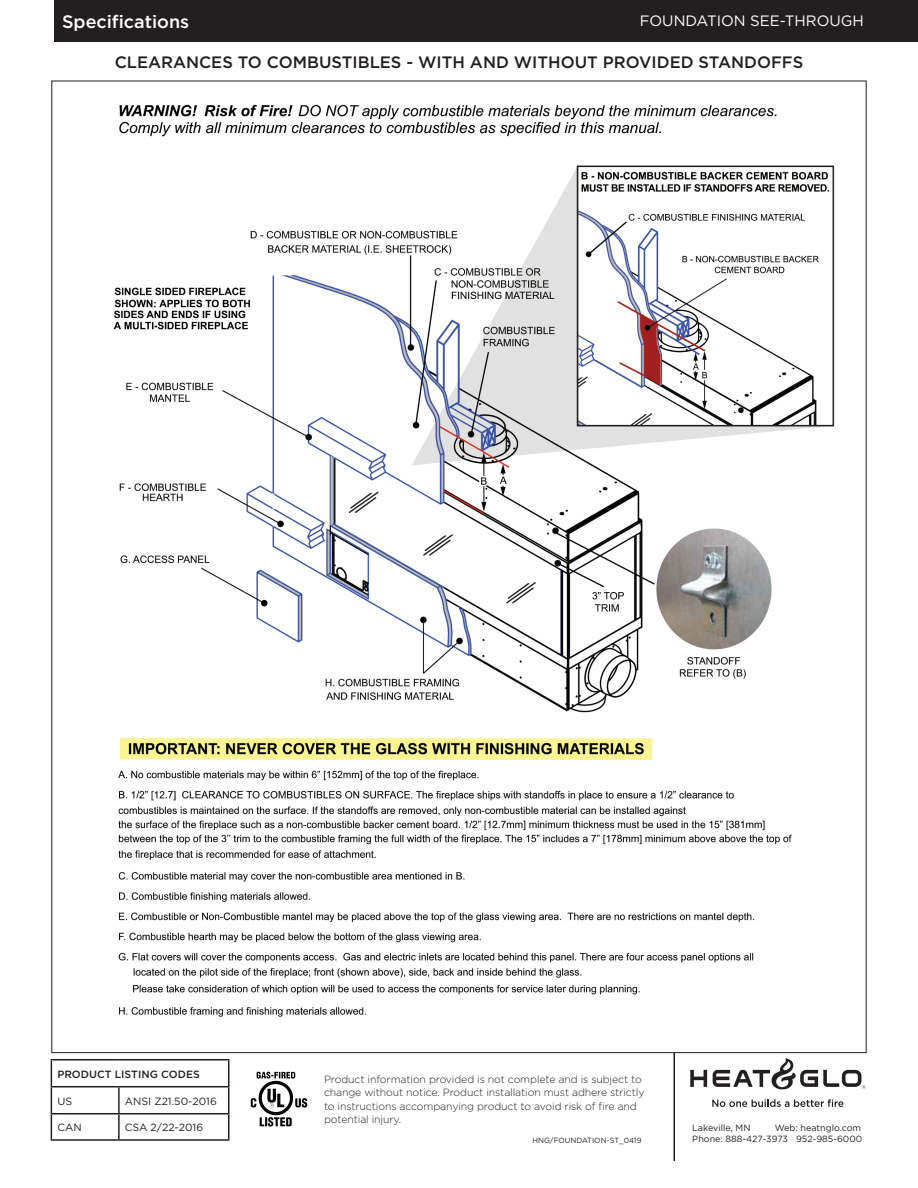
<style>
.page{position:relative;width:918px;height:1188px;background:#fff}
.page>*{position:absolute;margin:0;border:0;box-sizing:border-box;transform-origin:0 0}
.t1{font:500 18px "Gotham";color:#fff}
.Titles{font:500 16.5px "Gotham";color:#231f20}
.t2{font:15px "Gotham";color:#fff}
.t3{font:300 10.5px/13.5px "Gotham";letter-spacing:-.01em;color:#231f20}
.t4{font:10.5px "Gotham";color:#231f20}
.t5{font:500 10.5px "Gotham";color:#231f20}
.t6{font:9px/10.5px "Gotham";color:#231f20;text-align:right}
.t7{font:7.5px "Gotham";color:#231f20}
</style>
<div class="page">
<div style="left:54px;top:0;width:864px;height:42px;background:#231f20"></div>
<hr style="left:51px;top:1059px;width:68px;height:1px;background:#231f20">
<hr style="left:119px;top:1059px;width:111px;height:1px;background:#231f20">
<hr style="left:228px;top:1060px;width:2px;height:26px;background:#231f20">
<hr style="left:51px;top:1086px;width:68px;height:2px;background:#231f20">
<hr style="left:119px;top:1086px;width:111px;height:2px;background:#231f20">
<hr style="left:118px;top:1088px;width:2px;height:25px;background:#231f20">
<hr style="left:228px;top:1088px;width:2px;height:25px;background:#231f20">
<hr style="left:51px;top:1113px;width:68px;height:1px;background:#231f20">
<svg style="left:51px;top:1060px;width:1px;height:79px"></svg>
<hr style="left:119px;top:1113px;width:111px;height:1px;background:#231f20">
<hr style="left:118px;top:1114px;width:2px;height:25px;background:#231f20">
<hr style="left:228px;top:1114px;width:2px;height:25px;background:#231f20">
<hr style="left:51px;top:1139px;width:68px;height:2px;background:#231f20">
<hr style="left:119px;top:1139px;width:111px;height:2px;background:#231f20">
<svg style="left:690px;top:1070px;width:17px;height:17px"></svg>
<svg style="left:712px;top:1099px;width:131px;height:8px"></svg>
<svg style="left:713px;top:1058px;width:153px;height:32px"></svg>
<svg style="left:251px;top:1072px;width:56px;height:55px"></svg>
<hr style="left:674px;top:1053px;width:1px;height:108px;background:#231f20">
<img style="left:113px;top:104px;width:722px;height:913px">
<h1 class="t1" style="left:62px;top:11px;width:129px">Specifications</h1>
<p class="t2" style="left:640px;top:13px;width:226px">FOUNDATION SEE-THROUGH</p>
<p class="Titles" style="left:115px;top:52px;width:690px">CLEARANCES TO COMBUSTIBLES - WITH AND WITHOUT PROVIDED STANDOFFS</p>
<p class="t5" style="left:57px;top:1068px;width:144px">PRODUCT LISTING CODES</p>
<p class="t4" style="left:57px;top:1095px;width:16px">US</p>
<p class="t4" style="left:125px;top:1095px;width:93px">ANSI Z21.50-2016</p>
<p class="t4" style="left:57px;top:1122px;width:26px">CAN</p>
<p class="t4" style="left:125px;top:1122px;width:80px">CSA 2/22-2016</p>
<p class="t3" style="left:324px;top:1072px;width:322px">Product information provided is not complete and is subject to change without notice. Product installation must adhere strictly to instructions accompanying product to avoid risk of fire and potential injury.</p>
<p class="t7" style="left:532px;top:1136px;width:111px">HNG/FOUNDATION-ST_0419</p>
<p class="t6" style="left:692px;top:1123px;width:60px">Lakeville, MN</p>
<p class="t6" style="left:692px;top:1123px;width:171px">Web: heatnglo.com<br>Phone: 888-427-3973 952-985-6000</p>
</div>
